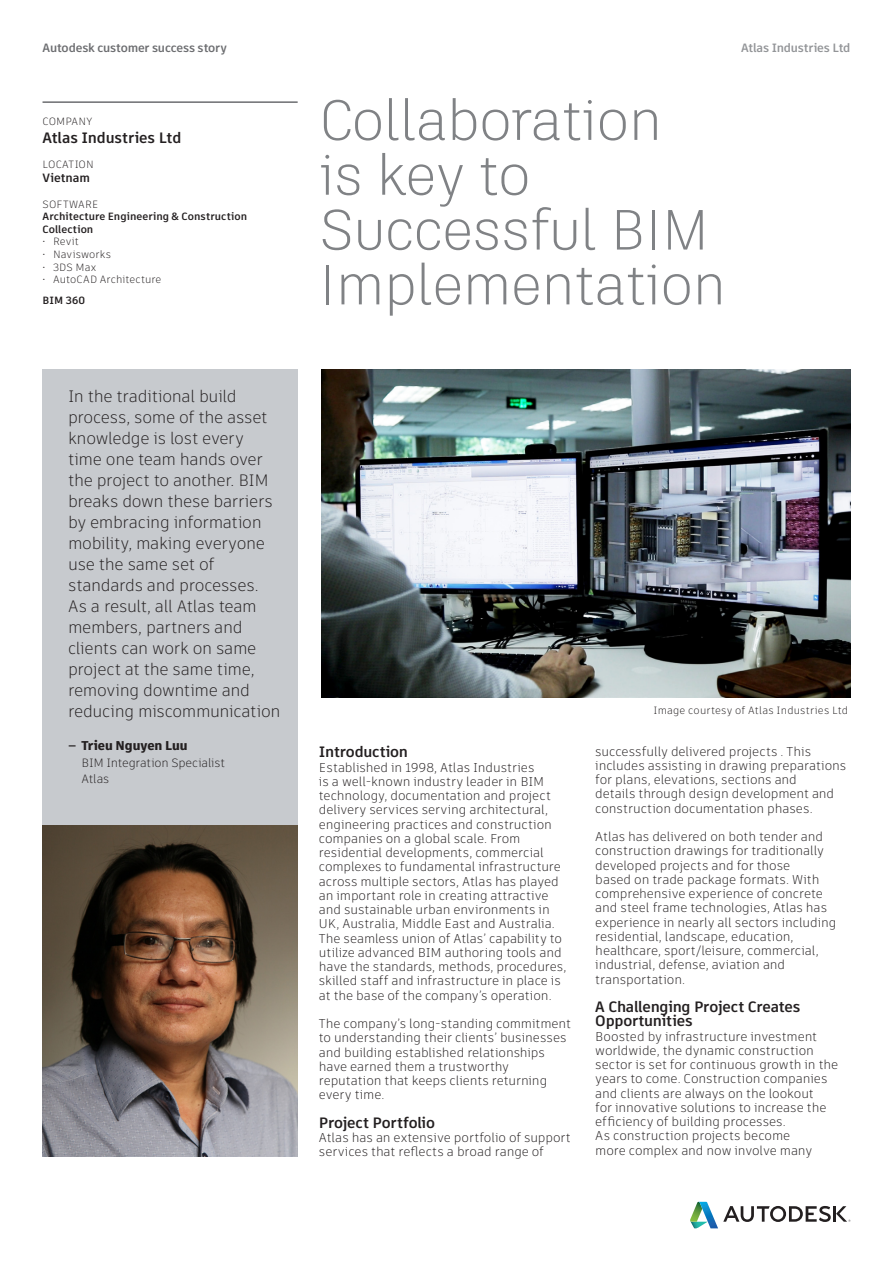
<style>
.page{position:relative;width:893px;height:1263px;background:#fff}
.page>*{position:absolute;margin:0;border:0;box-sizing:border-box;transform-origin:0 0}
.Body_-_Text{font:300 56.4px/54.8px "Artifakt Legend";letter-spacing:-.025em;color:#808285}
.Body_-_Text-2{font:300 16.5px/21px "Artifakt Element";letter-spacing:-.02em;color:#231f20}
.Body_-_Text-3{font:700 15px/14.2px "Artifakt Element";letter-spacing:-.015em;color:#231f20}
.Body_-_Text-4{font:300 12.75px/14.2px "Artifakt Element";letter-spacing:-.01em;color:#231f20}
.Body_-_Text-5{font:900 12.75px "Artifakt Element";letter-spacing:-.005em;color:#231f20}
.Body_-_Text-6{font:300 12px "Artifakt Element";letter-spacing:-.02em;color:#231f20}
.Body_-_Text-7{font:700 12px "Artifakt Element";letter-spacing:-.015em;color:#6c6d70}
.Body_-_Text-8{font:700 12px "Artifakt Element";letter-spacing:-.015em;color:#939598}
.Body_-_Text-9{font:700 12px "Artifakt Element";letter-spacing:-.005em;color:#231f20}
.Body_-_Text-10{font:300 10.5px "Artifakt Element";letter-spacing:.01em;color:#231f20}
.Body_-_Text-11{font:700 10.5px/12.6px "Artifakt Element";letter-spacing:.005em;color:#231f20}
.s1{font-weight:700;font-size:12px}
</style>
<div class="page">
<hr style="left:43px;top:101px;width:255px;height:2px;background:#6c6d70">
<div style="left:43px;top:369px;width:255px;height:619px;background:#c7cace"></div>
<svg style="left:690px;top:1202px;width:160px;height:26px"></svg>
<img style="left:322px;top:369px;width:528px;height:329px">
<img style="left:43px;top:826px;width:255px;height:331px">
<p class="Body_-_Text-7" style="left:43px;top:39px;width:186px">Autodesk customer success story</p>
<p class="Body_-_Text-10" style="left:43px;top:114px;width:51px">COMPANY</p>
<p class="Body_-_Text-3" style="left:43px;top:130px;width:140px">Atlas Industries Ltd</p>
<p class="Body_-_Text-10" style="left:43px;top:157px;width:53px">LOCATION</p>
<p class="Body_-_Text-9" style="left:43px;top:170px;width:49px">Vietnam</p>
<p class="Body_-_Text-10" style="left:43px;top:197px;width:57px">SOFTWARE</p>
<p class="Body_-_Text-11" style="left:43px;top:210px;width:206px">Architecture Engineering &amp; Construction<br>Collection</p>
<p class="Body_-_Text-10" style="left:43px;top:234px;width:38px">• Revit</p>
<p class="Body_-_Text-10" style="left:43px;top:247px;width:70px">• Navisworks</p>
<p class="Body_-_Text-10" style="left:43px;top:260px;width:55px">• 3DS Max</p>
<p class="Body_-_Text-10" style="left:43px;top:272px;width:120px">• AutoCAD Architecture</p>
<p class="Body_-_Text-11" style="left:43px;top:294px;width:44px">BIM 360</p>
<p class="Body_-_Text-2" style="left:68px;top:386px;width:214px">In the traditional build process, some of the asset knowledge is lost every time one team hands over the project to another. BIM breaks down these barriers by embracing information mobility, making everyone use the same set of standards and processes.<br>As a result, all Atlas team members, partners and clients can work on same project at the same time, removing downtime and reducing miscommunication</p>
<p class="Body_-_Text-5" style="left:68px;top:737px;width:121px"><span class="s1">—</span> Trieu Nguyen Luu</p>
<p class="Body_-_Text-6" style="left:82px;top:754px;width:145px">BIM Integration Specialist</p>
<p class="Body_-_Text-6" style="left:82px;top:770px;width:29px">Atlas</p>
<p class="Body_-_Text" style="left:319px;top:93px;width:409px">Collaboration<br>is key to<br>Successful BIM<br>Implementation</p>
<p class="Body_-_Text-8" style="left:741px;top:39px;width:111px">Atlas Industries Ltd</p>
<p class="Body_-_Text-3" style="left:319px;top:745px;width:91px">Introduction</p>
<p class="Body_-_Text-4" style="left:319px;top:760px;width:249px">Established in 1998, Atlas Industries<br>is a well-known industry leader in BIM technology, documentation and project delivery services serving architectural, engineering practices and construction companies on a global scale. From residential developments, commercial complexes to fundamental infrastructure across multiple sectors, Atlas has played an important role in creating attractive and sustainable urban environments in UK, Australia, Middle East and Australia.<br>The seamless union of Atlas’ capability to utilize advanced BIM authoring tools and have the standards, methods, procedures, skilled staff and infrastructure in place is at the base of the company’s operation.</p>
<p class="Body_-_Text-4" style="left:319px;top:1017px;width:254px">The company’s long-standing commitment to understanding their clients’ businesses and building established relationships have earned them a trustworthy reputation that keeps clients returning every time.</p>
<p class="Body_-_Text-3" style="left:319px;top:1115px;width:118px">Project Portfolio</p>
<p class="Body_-_Text-4" style="left:319px;top:1131px;width:253px">Atlas has an extensive portfolio of support services that reflects a broad range of</p>
<p class="Body_-_Text-10" style="left:654px;top:703px;width:196px">Image courtesy of Atlas Industries Ltd</p>
<p class="Body_-_Text-4" style="left:595px;top:744px;width:252px">successfully delivered projects . This includes assisting in drawing preparations for plans, elevations, sections and<br>details through design development and construction documentation phases.</p>
<p class="Body_-_Text-4" style="left:595px;top:830px;width:243px">Atlas has delivered on both tender and construction drawings for traditionally developed projects and for those<br>based on trade package formats. With comprehensive experience of concrete and steel frame technologies, Atlas has experience in nearly all sectors including residential, landscape, education, healthcare, sport/leisure, commercial, industrial, defense, aviation and transportation.</p>
<p class="Body_-_Text-3" style="left:595px;top:1000px;width:207px">A Challenging Project Creates<br>Opportunities</p>
<p class="Body_-_Text-4" style="left:595px;top:1029px;width:244px">Boosted by infrastructure investment worldwide, the dynamic construction sector is set for continuous growth in the years to come. Construction companies and clients are always on the lookout<br>for innovative solutions to increase the efficiency of building processes.</p>
<p class="Body_-_Text-4" style="left:595px;top:1129px;width:218px">As construction projects become more complex and now involve many</p>
</div>
